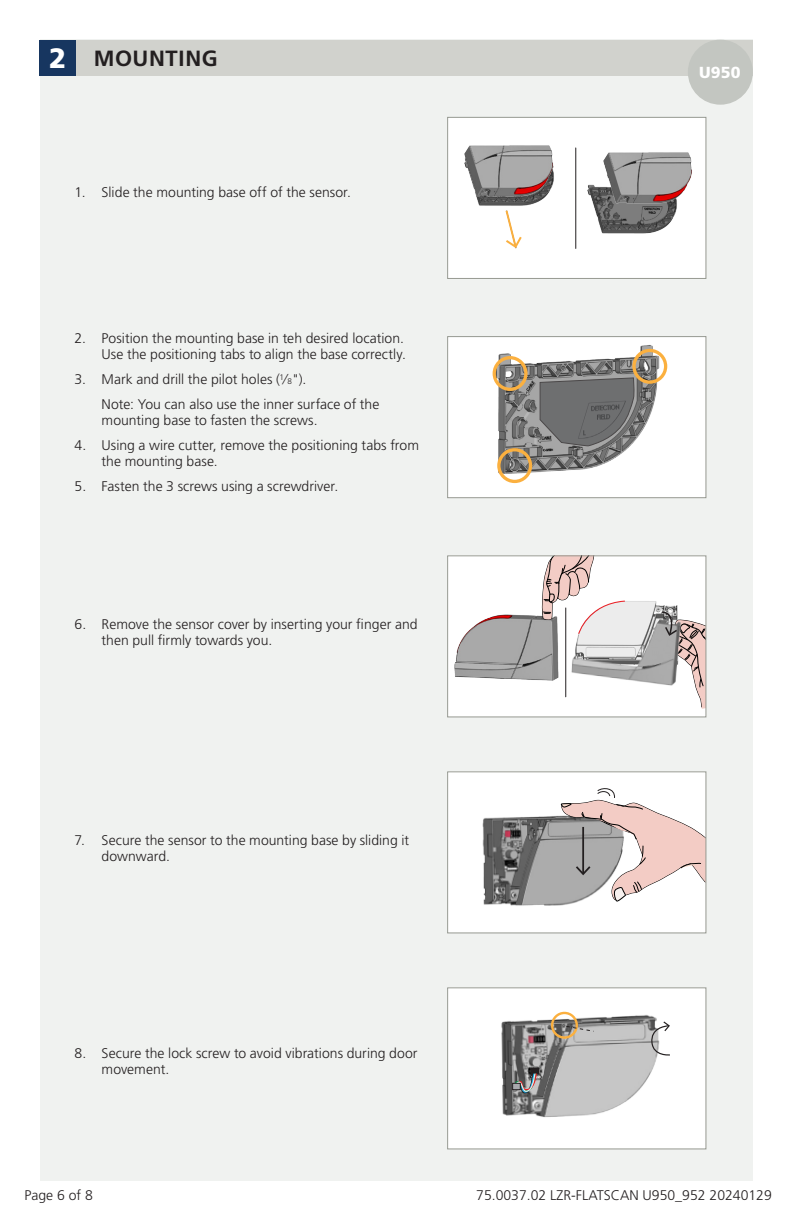
<style>
.page{position:relative;width:792px;height:1224px;background:#fff}
.page>*{position:absolute;margin:0;border:0;box-sizing:border-box;transform-origin:0 0}
.new{font:900 28px "Frutiger LT Std";color:#fff}
.TITRE_1{font:700 22px "Frutiger LT Std";letter-spacing:.03em;color:#231f20}
.CORPS_TXT{font:900 16px "Frutiger LT Std";color:#fff}
.resumé_tech{font:300 14px/16px "Frutiger LT Std";color:#231f20}
.s1{font-size:8.2px}
</style>
<div class="page">
<div style="left:40px;top:40px;width:712px;height:1141px;background:#f0f2f0"></div>
<div style="left:40px;top:40px;width:713px;height:36px;background:#d1d2cd"></div>
<div style="left:40px;top:40px;width:36px;height:36px;background:#173660"></div>
<div style="left:689px;top:41px;width:63px;height:63px;background:#c3c6c1;border-radius:50%"></div>
<div style="left:688px;top:40px;width:65px;height:65px;border:2px solid #c3c6c1;border-radius:50%"></div>
<div style="left:448px;top:117px;width:258px;height:161px;background:#fff"></div>
<img style="left:464px;top:145px;width:90px;height:61px">
<img style="left:575px;top:172px;width:98px;height:77px">
<img style="left:592px;top:152px;width:100px;height:67px">
<hr style="left:575px;top:148px;width:1px;height:100px;background:#231f20">
<svg style="left:505px;top:210px;width:17px;height:38px"></svg>
<div style="left:447px;top:117px;width:259px;height:162px;border:1px solid #969991"></div>
<div style="left:448px;top:337px;width:258px;height:161px;background:#fff"></div>
<img style="left:492px;top:345px;width:176px;height:139px">
<svg style="left:540px;top:378px;width:94px;height:68px"></svg>
<div style="left:493px;top:356px;width:35px;height:35px;border:3px solid #fbb03f;border-radius:50%"></div>
<div style="left:497px;top:448px;width:35px;height:35px;border:3px solid #fbb03f;border-radius:50%"></div>
<div style="left:632px;top:349px;width:35px;height:35px;border:3px solid #fbb03f;border-radius:50%"></div>
<div style="left:447px;top:336px;width:259px;height:162px;border:1px solid #969991"></div>
<div style="left:448px;top:556px;width:258px;height:161px;background:#fff"></div>
<img style="left:454px;top:606px;width:103px;height:75px">
<img style="left:557px;top:602px;width:121px;height:96px">
<svg style="left:661px;top:611px;width:43px;height:98px"></svg>
<hr style="left:565px;top:608px;width:1px;height:89px;background:#231f20">
<svg style="left:542px;top:557px;width:83px;height:77px"></svg>
<div style="left:447px;top:555px;width:259px;height:162px;border:1px solid #969991"></div>
<div style="left:448px;top:772px;width:258px;height:161px;background:#fff"></div>
<img style="left:482px;top:815px;width:87px;height:91px">
<svg style="left:559px;top:788px;width:145px;height:116px"></svg>
<div style="left:447px;top:771px;width:259px;height:162px;border:1px solid #969991"></div>
<div style="left:448px;top:988px;width:258px;height:161px;background:#fff"></div>
<img style="left:501px;top:1011px;width:156px;height:107px">
<svg style="left:513px;top:1070px;width:25px;height:30px"></svg>
<div style="left:531px;top:1068px;width:8px;height:6px;background:#231f20"></div>
<div style="left:513px;top:1083px;width:7px;height:7px;background:#a8a9ad"></div>
<div style="left:513px;top:1083px;width:7px;height:7px;border:1px solid #231f20"></div>
<svg style="left:651px;top:1021px;width:19px;height:37px"></svg>
<div style="left:551px;top:1012px;width:27px;height:27px;border:2px solid #fbb03f;border-radius:50%"></div>
<svg style="left:565px;top:1025px;width:30px;height:7px"></svg>
<div style="left:447px;top:987px;width:259px;height:162px;border:1px solid #969991"></div>
<p class="new" style="left:49px;top:41px;width:19px">2</p>
<p class="TITRE_1" style="left:94px;top:45px;width:126px">MOUNTING</p>
<p class="resumé_tech" style="left:75px;top:184px;width:278px">1. Slide the mounting base off of the sensor.</p>
<p class="resumé_tech" style="left:75px;top:331px;width:333px;text-align:right">2. Position the mounting base in teh desired location.<br>Use the positioning tabs to align the base correctly.</p>
<p class="resumé_tech" style="left:75px;top:372px;width:233px">3. Mark and drill the pilot holes (<sup>1</sup>⁄<span class="s1">8</span>").</p>
<p class="resumé_tech" style="left:102px;top:397px;width:279px">Note: You can also use the inner surface of the mounting base to fasten the screws.</p>
<p class="resumé_tech" style="left:102px;top:438px;width:319px;text-indent:-27px">4. Using a wire cutter, remove the positioning tabs from the mounting base.</p>
<p class="resumé_tech" style="left:75px;top:479px;width:265px">5. Fasten the 3 screws using a screwdriver.</p>
<p class="resumé_tech" style="left:102px;top:616px;width:318px;text-indent:-27px">6. Remove the sensor cover by inserting your finger and then pull firmly towards you.</p>
<p class="resumé_tech" style="left:102px;top:832px;width:309px;text-indent:-27px">7. Secure the sensor to the mounting base by sliding it downward.</p>
<p class="resumé_tech" style="left:102px;top:1045px;width:317px;text-indent:-27px">8. Secure the lock screw to avoid vibrations during door movement.</p>
<p class="CORPS_TXT" style="left:699px;top:63px;width:43px">U950</p>
<p class="resumé_tech" style="left:24px;top:1188px;width:70px">Page 6 of 8</p>
<p class="resumé_tech" style="left:476px;top:1188px;width:297px">75.0037.02 LZR-FLATSCAN U950_952 20240129</p>
</div>
